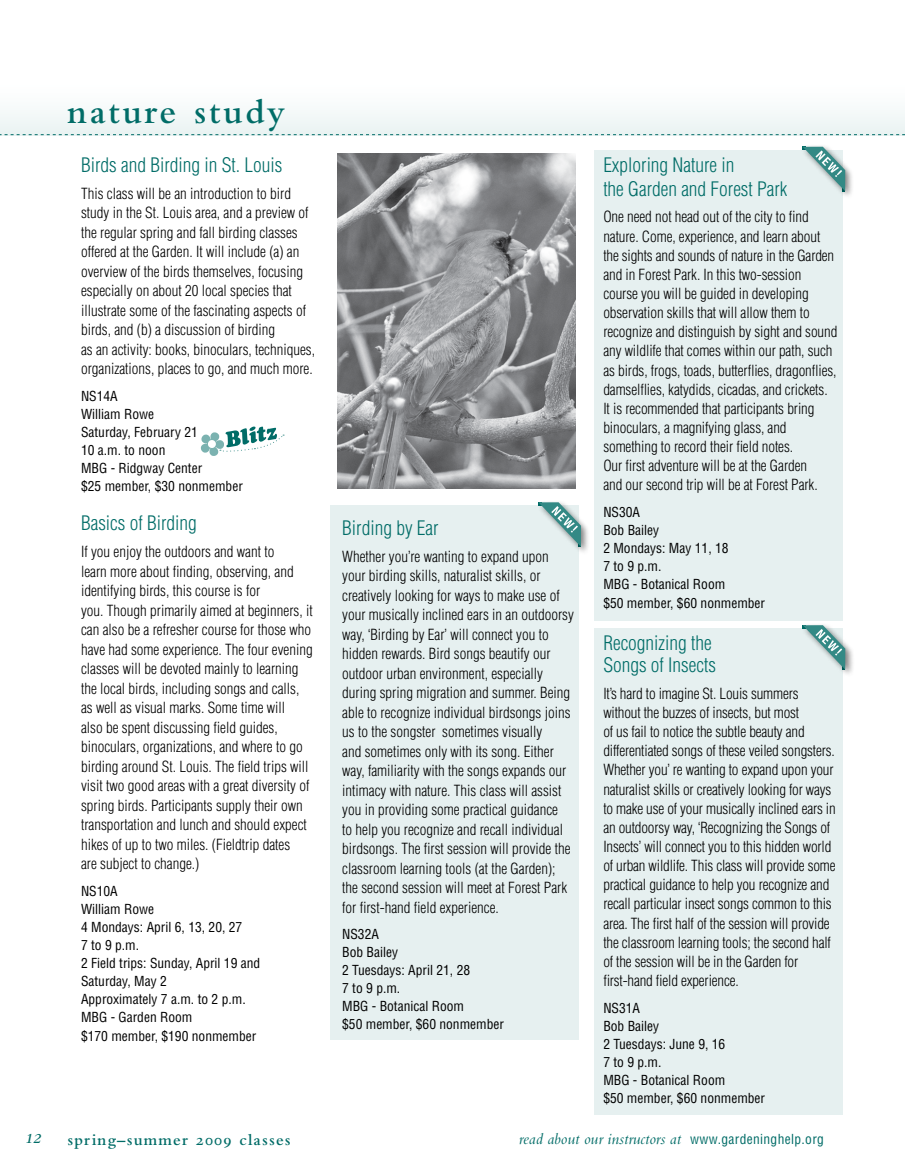
<style>
.page{position:relative;width:905px;height:1175px;background:#fff}
.page>*{position:absolute;margin:0;border:0;box-sizing:border-box;transform-origin:0 0}
.t1{font:36px "Bembo Semibold Os F";letter-spacing:.075em;color:#006c67}
.t2{font:300 condensed 19.5px/24px "Helvetica";color:#006c67}
.t3{font:16.5px "Bembo Italic Os F";color:#006c67}
.t4{font:16.5px "Bembo Semibold Os F";letter-spacing:.07em;color:#006c67}
.t5{font:300 condensed 15px/19.5px "Helvetica";color:#000}
.t6{font:condensed 13.5px/18.1px "Helvetica";color:#000}
.s1{font-family:"Bembo Italic Os F";font-size:21px}
.s2{font-family:"Helvetica";font-stretch:condensed;font-size:13.5px}
</style>
<div class="page">
<div style="left:0;top:79px;width:904px;height:56px;background:#f7fafa"></div>
<svg style="left:0;top:134px;width:904px;height:1px"></svg>
<div style="left:594px;top:628px;width:248px;height:486px;background:#e6f0f0"></div>
<div style="left:594px;top:150px;width:248px;height:470px;background:#e6f0f0"></div>
<div style="left:330px;top:505px;width:248px;height:535px;background:#e6f0f0"></div>
<img style="left:338px;top:154px;width:237px;height:334px">
<svg style="left:201px;top:426px;width:83px;height:30px"></svg>
<div style="left:799px;top:143px;width:72px;height:72px;background:#000;opacity:.5"></div>
<svg style="left:802px;top:147px;width:43px;height:44px"></svg>
<div style="left:800px;top:622px;width:71px;height:72px;background:#000;opacity:.5"></div>
<svg style="left:802px;top:625px;width:43px;height:44px"></svg>
<div style="left:535px;top:499px;width:72px;height:72px;background:#000;opacity:.5"></div>
<svg style="left:538px;top:502px;width:43px;height:45px"></svg>
<h1 class="t1" style="left:68px;top:92px;width:219px">nature study</h1>
<h2 class="t2" style="left:81px;top:153px;width:203px">Birds and Birding in St. Louis</h2>
<p class="t5" style="left:81px;top:183px;width:235px">This class will be an introduction to bird study in the St. Louis area, and a preview of the regular spring and fall birding classes offered at the Garden. It will include (a) an overview of the birds themselves, focusing especially on about 20 local species that illustrate some of the fascinating aspects of birds, and (b) a discussion of birding<br>as an activity: books, binoculars, techniques, organizations, places to go, and much more.</p>
<p class="t6" style="left:81px;top:387px;width:163px">NS14A<br>William Rowe<br>Saturday, February 21<br>10 a. m. to noon<br>MBG - Ridgway Center<br>$25 member, $30 nonmember</p>
<h2 class="t2" style="left:81px;top:511px;width:117px">Basics of Birding</h2>
<p class="t5" style="left:81px;top:542px;width:233px">If you enjoy the outdoors and want to<br>learn more about finding, observing, and identifying birds, this course is for<br>you. Though primarily aimed at beginners, it can also be a refresher course for those who have had some experience. The four evening classes will be devoted mainly to learning the local birds, including songs and calls, as well as visual marks. Some time will<br>also be spent discussing field guides, binoculars, organizations, and where to go birding around St. Louis. The field trips will visit two good areas with a great diversity of spring birds. Participants supply their own transportation and lunch and should expect hikes of up to two miles. (Fieldtrip dates<br>are subject to change.)</p>
<p class="t6" style="left:81px;top:881px;width:181px">NS10A<br>William Rowe<br>4 Mondays: April 6, 13, 20, 27<br>7 to 9 p.m.<br>2 Field trips: Sunday, April 19 and<br>Saturday, May 2<br>Approximately 7 a. m. to 2 p. m.<br>MBG - Garden Room<br>$170 member, $190 nonmember</p>
<h2 class="t2" style="left:342px;top:515px;width:98px">Birding by Ear</h2>
<p class="t5" style="left:342px;top:546px;width:233px">Whether you’re wanting to expand upon your birding skills, naturalist skills, or creatively looking for ways to make use of your musically inclined ears in an outdoorsy way, ‘Birding by Ear’ will connect you to hidden rewards. Bird songs beautify our outdoor urban environment, especially during spring migration and summer. Being able to recognize individual birdsongs joins us to the songster sometimes visually<br>and sometimes only with its song. Either way, familiarity with the songs expands our intimacy with nature. This class will assist you in providing some practical guidance<br>to help you recognize and recall individual birdsongs. The first session will provide the classroom learning tools (at the Garden); the second session will meet at Forest Park for first-hand field experience.</p>
<p class="t6" style="left:342px;top:925px;width:163px">NS32A<br>Bob Bailey<br>2 Tuesdays: April 21, 28<br>7 to 9 p.m.<br>MBG - Botanical Room<br>$50 member, $60 nonmember</p>
<h2 class="t2" style="left:603px;top:153px;width:186px">Exploring Nature in<br>the Garden and Forest Park</h2>
<p class="t5" style="left:603px;top:207px;width:236px">One need not head out of the city to find nature. Come, experience, and learn about the sights and sounds of nature in the Garden and in Forest Park. In this two-session course you will be guided in developing observation skills that will allow them to recognize and distinguish by sight and sound any wildlife that comes within our path, such as birds, frogs, toads, butterflies, dragonflies, damselflies, katydids, cicadas, and crickets.<br>It is recommended that participants bring binoculars, a magnifying glass, and something to record their field notes.<br>Our first adventure will be at the Garden<br>and our second trip will be at Forest Park.</p>
<p class="t6" style="left:603px;top:503px;width:163px">NS30A<br>Bob Bailey<br>2 Mondays: May 11, 18<br>7 to 9 p.m.<br>MBG - Botanical Room<br>$50 member, $60 nonmember</p>
<h2 class="t2" style="left:603px;top:631px;width:114px;line-height:22.5px">Recognizing the<br>Songs of Insects</h2>
<p class="t5" style="left:603px;top:684px;width:234px;line-height:19px">It’s hard to imagine St. Louis summers without the buzzes of insects, but most<br>of us fail to notice the subtle beauty and differentiated songs of these veiled songsters.<br>Whether you’ re wanting to expand upon your naturalist skills or creatively looking for ways to make use of your musically inclined ears in an outdoorsy way, ‘Recognizing the Songs of Insects’ will connect you to this hidden world of urban wildlife. This class will provide some practical guidance to help you recognize and recall particular insect songs common to this area. The first half of the session will provide the classroom learning tools; the second half of the session will be in the Garden for first-hand field experience.</p>
<p class="t6" style="left:603px;top:998px;width:163px">NS31A<br>Bob Bailey<br>2 Tuesdays: June 9, 16<br>7 to 9 p.m.<br>MBG - Botanical Room<br>$50 member, $60 nonmember</p>
<p class="t4" style="left:25px;top:1130px;width:268px"><span class="s1">12</span> spring–summer 2009 classes</p>
<p class="t3" style="left:519px;top:1129px;width:306px">read about our instructors at <span class="s2">www. gardeninghelp. org</span></p>
</div>
